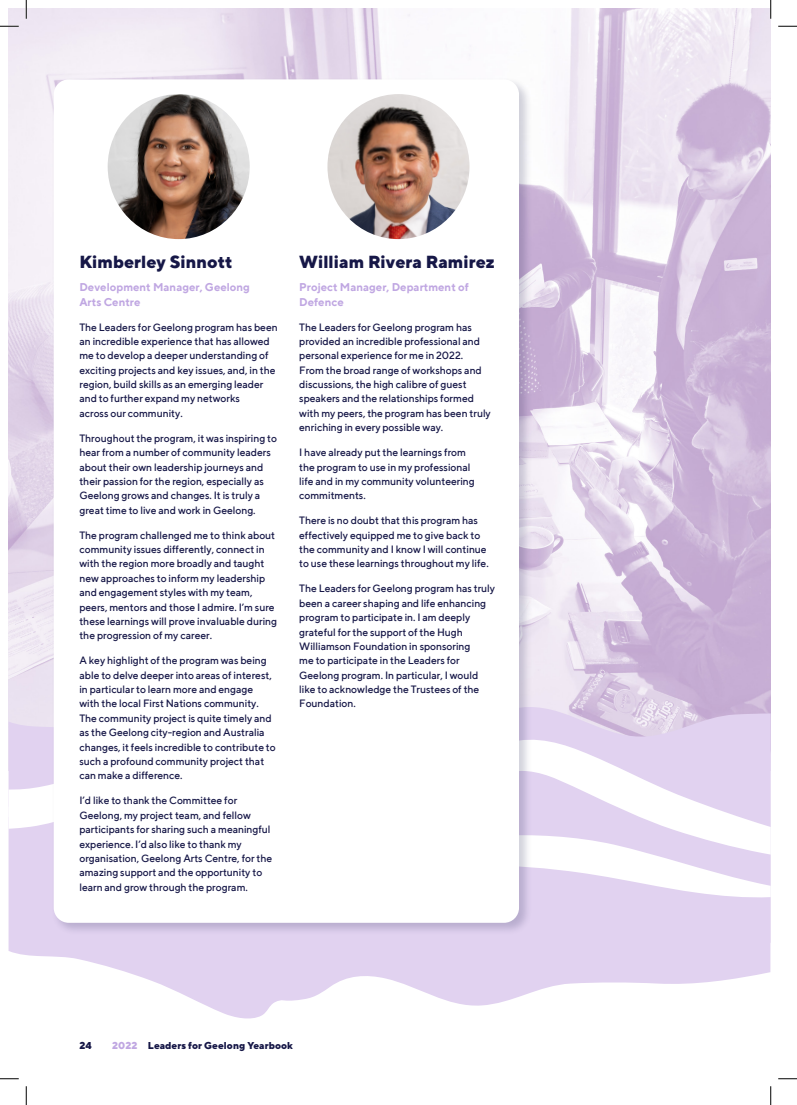
<style>
.page{position:relative;width:797px;height:1105px;background:#fff}
.page>*{position:absolute;margin:0;border:0;box-sizing:border-box;transform-origin:0 0}
.Names{font:800 17.5px "TT Norms";color:#161747}
.People_Titles{font:700 11.25px/15px "TT Norms";color:#c0a7e2}
.Body{font:500 10.62px/14.4px "TT Norms";letter-spacing:-.005em;color:#161747}
.t1{font:800 10px "TT Norms";color:#161747}
.s1{color:#c0a7e2}
</style>
<div class="page">
<img style="left:9px;top:9px;width:761px;height:673px">
<svg style="left:9px;top:682px;width:761px;height:337px;fill:#e1d2f0"></svg>
<svg style="left:9px;top:734px;width:761px;height:52px;fill:#e1d2f0"></svg>
<svg style="left:9px;top:786px;width:761px;height:112px;fill:#e1d2f0"></svg>
<div style="left:52px;top:77px;width:480px;height:859px;background:#161747;opacity:.2"></div>
<div style="left:54px;top:79px;width:465px;height:844px;background:#fff;border-radius:15px"></div>
<img style="left:108px;top:94px;width:142px;height:145px">
<img style="left:327px;top:94px;width:142px;height:145px">
<svg style="left:0;top:25px;width:19px;height:2px"></svg>
<svg style="left:778px;top:25px;width:19px;height:2px"></svg>
<svg style="left:0;top:1078px;width:19px;height:1px"></svg>
<svg style="left:778px;top:1078px;width:19px;height:1px"></svg>
<svg style="left:25px;top:0;width:2px;height:19px"></svg>
<svg style="left:25px;top:1086px;width:2px;height:19px"></svg>
<svg style="left:770px;top:0;width:1px;height:19px"></svg>
<svg style="left:770px;top:1086px;width:1px;height:19px"></svg>
<p class="Names" style="left:79px;top:251px;width:155px">Kimberley Sinnott</p>
<p class="People_Titles" style="left:79px;top:279px;width:172px">Development Manager, Geelong<br>Arts Centre</p>
<p class="Body" style="left:79px;top:319px;width:200px">The Leaders for Geelong program has been an incredible experience that has allowed me to develop a deeper understanding of exciting projects and key issues, and, in the region, build skills as an emerging leader and to further expand my networks<br>across our community.</p>
<p class="Body" style="left:79px;top:431px;width:199px">Throughout the program, it was inspiring to hear from a number of community leaders about their own leadership journeys and their passion for the region, especially as Geelong grows and changes. It is truly a great time to live and work in Geelong.</p>
<p class="Body" style="left:79px;top:528px;width:199px">The program challenged me to think about community issues differently, connect in with the region more broadly and taught new approaches to inform my leadership and engagement styles with my team, peers, mentors and those I admire. I’m sure these learnings will prove invaluable during the progression of my career.</p>
<p class="Body" style="left:79px;top:653px;width:198px">A key highlight of the program was being able to delve deeper into areas of interest, in particular to learn more and engage with the local First Nations community.<br>The community project is quite timely and as the Geelong city-region and Australia changes, it feels incredible to contribute to such a profound community project that can make a difference.</p>
<p class="Body" style="left:79px;top:793px;width:194px">I’d like to thank the Committee for Geelong, my project team, and fellow participants for sharing such a meaningful experience. I’d also like to thank my organisation, Geelong Arts Centre, for the amazing support and the opportunity to learn and grow through the program.</p>
<p class="Names" style="left:299px;top:251px;width:197px">William Rivera Ramirez</p>
<p class="People_Titles" style="left:299px;top:279px;width:171px">Project Manager, Department of<br>Defence</p>
<p class="Body" style="left:299px;top:319px;width:193px">The Leaders for Geelong program has provided an incredible professional and personal experience for me in 2022.<br>From the broad range of workshops and discussions, the high calibre of guest speakers and the relationships formed with my peers, the program has been truly enriching in every possible way.</p>
<p class="Body" style="left:299px;top:445px;width:177px">I have already put the learnings from the program to use in my professional life and in my community volunteering commitments.</p>
<p class="Body" style="left:299px;top:513px;width:191px">There is no doubt that this program has effectively equipped me to give back to the community and I know I will continue to use these learnings throughout my life.</p>
<p class="Body" style="left:299px;top:581px;width:197px">The Leaders for Geelong program has truly been a career shaping and life enhancing program to participate in. I am deeply grateful for the support of the Hugh Williamson Foundation in sponsoring<br>me to participate in the Leaders for Geelong program. In particular, I would like to acknowledge the Trustees of the Foundation.</p>
<p class="t1" style="left:79px;top:1039px;width:14px">24</p>
<p class="t1" style="left:112px;top:1039px;width:182px"><span class="s1">2022</span> Leaders for Geelong Yearbook</p>
</div>
